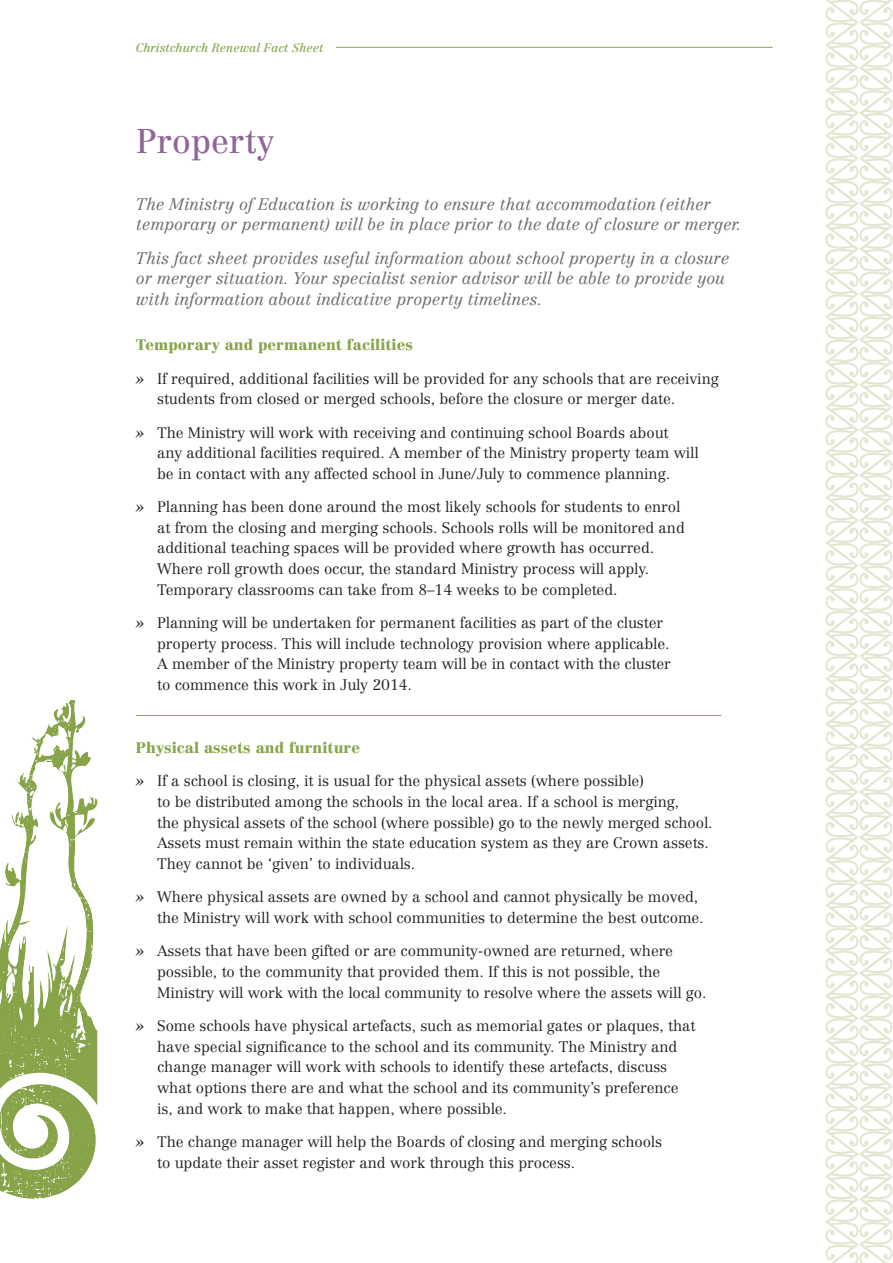
<style>
.page{position:relative;width:893px;height:1263px;background:#fff}
.page>*{position:absolute;margin:0;border:0;box-sizing:border-box;transform-origin:0 0}
.t1{font:33.75px "Centennial";color:#8f6697}
.Bullets{font:italic 300 16.5px/20.7px "Centennial";letter-spacing:-.005em;color:#6c6d70}
.Bullets-2{font:300 15px/20.7px "Centennial";letter-spacing:-.005em;color:#231f20}
.Body{font:900 15px "Centennial";letter-spacing:.005em;color:#86a44a}
.t2{font:italic 12px "Centennial";color:#86a44a}
.s1{font-style:italic}
</style>
<div class="page">
<hr style="left:336px;top:47px;width:437px;height:1px;background:#86a44a">
<hr style="left:136px;top:715px;width:585px;height:1px;background:#86a44a">
<img style="left:0;top:700px;width:98px;height:499px">
<svg style="left:825px;top:0;width:68px;height:1263px"></svg>
<p class="t2" style="left:136px;top:40px;width:189px">Christchurch Renewal Fact Sheet</p>
<p class="t1" style="left:136px;top:121px;width:140px">Property</p>
<p class="Bullets" style="left:136px;top:193px;width:607px">The Ministry of Education is working to ensure that accommodation (either temporary or permanent) will be in place prior to the date of closure or merger.</p>
<p class="Bullets" style="left:136px;top:247px;width:595px">This fact sheet provides useful information about school property in a closure or merger situation. Your specialist senior advisor will be able to provide you with information about indicative property timelines.</p>
<p class="Body" style="left:136px;top:336px;width:278px">Temporary and permanent facilities</p>
<p class="Bullets-2" style="left:157px;top:368px;width:563px;text-indent:-21px"><span class="s1">»</span> If required, additional facilities will be provided for any schools that are receiving students from closed or merged schools, before the closure or merger date.</p>
<p class="Bullets-2" style="left:157px;top:422px;width:543px;text-indent:-21px"><span class="s1">»</span> The Ministry will work with receiving and continuing school Boards about<br>any additional facilities required. A member of the Ministry property team will be in contact with any affected school in June/July to commence planning.</p>
<p class="Bullets-2" style="left:157px;top:496px;width:529px;text-indent:-21px"><span class="s1">»</span> Planning has been done around the most likely schools for students to enrol at from the closing and merging schools. Schools rolls will be monitored and additional teaching spaces will be provided where growth has occurred.<br>Where roll growth does occur, the standard Ministry process will apply.<br>Temporary classrooms can take from 8–14 weeks to be completed.</p>
<p class="Bullets-2" style="left:157px;top:612px;width:515px;text-indent:-21px"><span class="s1">»</span> Planning will be undertaken for permanent facilities as part of the cluster property process. This will include technology provision where applicable.<br>A member of the Ministry property team will be in contact with the cluster to commence this work in July 2014.</p>
<p class="Body" style="left:136px;top:738px;width:226px">Physical assets and furniture</p>
<p class="Bullets-2" style="left:157px;top:771px;width:557px;text-indent:-21px"><span class="s1">»</span> If a school is closing, it is usual for the physical assets (where possible)<br>to be distributed among the schools in the local area. If a school is merging,<br>the physical assets of the school (where possible) go to the newly merged school.<br>Assets must remain within the state education system as they are Crown assets.<br>They cannot be ‘given’ to individuals.</p>
<p class="Bullets-2" style="left:157px;top:887px;width:548px;text-indent:-21px"><span class="s1">»</span> Where physical assets are owned by a school and cannot physically be moved, the Ministry will work with school communities to determine the best outcome.</p>
<p class="Bullets-2" style="left:157px;top:941px;width:551px;text-indent:-21px"><span class="s1">»</span> Assets that have been gifted or are community-owned are returned, where possible, to the community that provided them. If this is not possible, the<br>Ministry will work with the local community to resolve where the assets will go.</p>
<p class="Bullets-2" style="left:157px;top:1015px;width:540px;text-indent:-21px"><span class="s1">»</span> Some schools have physical artefacts, such as memorial gates or plaques, that have special significance to the school and its community. The Ministry and change manager will work with schools to identify these artefacts, discuss what options there are and what the school and its community’s preference is, and work to make that happen, where possible.</p>
<p class="Bullets-2" style="left:157px;top:1131px;width:506px;text-indent:-21px"><span class="s1">»</span> The change manager will help the Boards of closing and merging schools to update their asset register and work through this process.</p>
</div>
